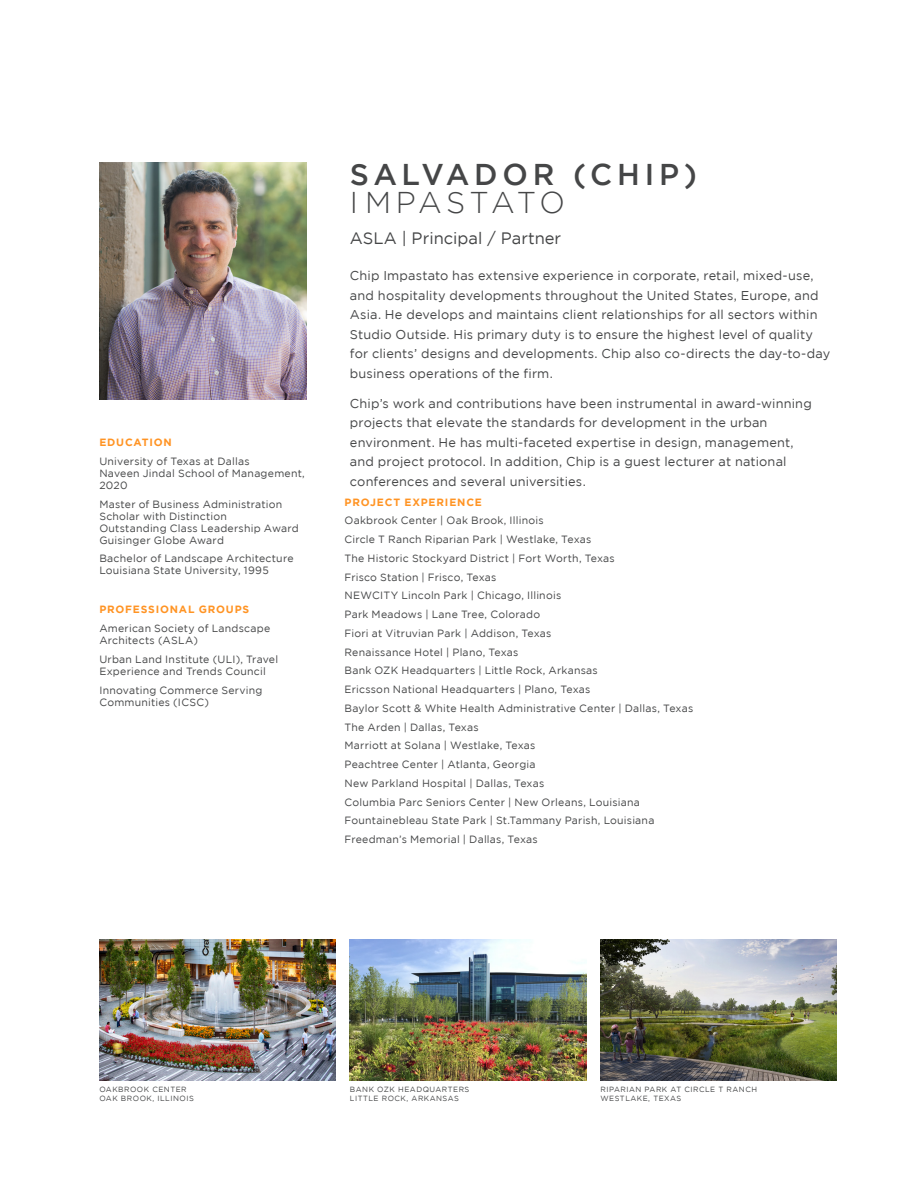
<style>
.page{position:relative;width:918px;height:1188px;background:#fff}
.page>*{position:absolute;margin:0;border:0;box-sizing:border-box;transform-origin:0 0}
.Principal_Subhead{font:500 30px/28.5px "Gotham";letter-spacing:.16em;color:#454647}
.Principal_Subhead-2{font:16.5px "Gotham";color:#454647}
.Principal_Subhead-3{font:12.75px/19.5px "Gotham";letter-spacing:.015em;color:#454647}
.Details{font:10.5px/12px "Gotham";letter-spacing:.02em;color:#454647}
.Details-2{font:700 10.5px "Gotham";letter-spacing:.075em;color:#ff9424}
.t1{font:7.5px "Gotham";letter-spacing:.065em;color:#454647}
.s1{font-weight:300}
</style>
<div class="page">
<img style="left:99px;top:163px;width:208px;height:237px">
<img style="left:600px;top:940px;width:237px;height:141px">
<img style="left:99px;top:940px;width:237px;height:141px">
<img style="left:350px;top:940px;width:236px;height:141px">
<p class="Details-2" style="left:99px;top:436px;width:74px">EDUCATION</p>
<p class="Details" style="left:99px;top:455px;width:207px">University of Texas at Dallas<br>Naveen Jindal School of Management,<br>2020</p>
<p class="Details" style="left:99px;top:498px;width:201px">Master of Business Administration<br>Scholar with Distinction<br>Outstanding Class Leadership Award<br>Guisinger Globe Award</p>
<p class="Details" style="left:99px;top:553px;width:196px">Bachelor of Landscape Architecture<br>Louisiana State University, 1995</p>
<p class="Details-2" style="left:99px;top:604px;width:152px">PROFESSIONAL GROUPS</p>
<p class="Details" style="left:99px;top:622px;width:173px">American Society of Landscape<br>Architects (ASLA)</p>
<p class="Details" style="left:99px;top:653px;width:180px">Urban Land Institute (ULI), Travel<br>Experience and Trends Council</p>
<p class="Details" style="left:99px;top:684px;width:165px">Innovating Commerce Serving<br>Communities (ICSC)</p>
<p class="Principal_Subhead" style="left:350px;top:159px;width:349px">SALVADOR (CHIP)<br><span class="s1">IMPASTATO</span></p>
<p class="Principal_Subhead-2" style="left:350px;top:229px;width:213px">ASLA | Principal / Partner</p>
<p class="Principal_Subhead-3" style="left:350px;top:266px;width:482px">Chip Impastato has extensive experience in corporate, retail, mixed-use, and hospitality developments throughout the United States, Europe, and Asia. He develops and maintains client relationships for all sectors within Studio Outside. His primary duty is to ensure the highest level of quality for clients’ designs and developments. Chip also co-directs the day-to-day business operations of the firm.</p>
<p class="Principal_Subhead-3" style="left:350px;top:393px;width:463px">Chip’s work and contributions have been instrumental in award-winning projects that elevate the standards for development in the urban environment. He has multi-faceted expertise in design, management, and project protocol. In addition, Chip is a guest lecturer at national conferences and several universities.</p>
<p class="Details-2" style="left:345px;top:496px;width:139px">PROJECT EXPERIENCE</p>
<p class="Details" style="left:345px;top:514px;width:201px">Oakbrook Center | Oak Brook, Illinois</p>
<p class="Details" style="left:345px;top:533px;width:248px">Circle T Ranch Riparian Park | Westlake, Texas</p>
<p class="Details" style="left:345px;top:552px;width:272px">The Historic Stockyard District | Fort Worth, Texas</p>
<p class="Details" style="left:345px;top:571px;width:153px">Frisco Station | Frisco, Texas</p>
<p class="Details" style="left:345px;top:589px;width:218px">NEWCITY Lincoln Park | Chicago, Illinois</p>
<p class="Details" style="left:345px;top:608px;width:197px">Park Meadows | Lane Tree, Colorado</p>
<p class="Details" style="left:345px;top:627px;width:209px">Fiori at Vitruvian Park | Addison, Texas</p>
<p class="Details" style="left:345px;top:646px;width:176px">Renaissance Hotel | Plano, Texas</p>
<p class="Details" style="left:345px;top:664px;width:255px">Bank OZK Headquarters | Little Rock, Arkansas</p>
<p class="Details" style="left:345px;top:683px;width:247px">Ericsson National Headquarters | Plano, Texas</p>
<p class="Details" style="left:345px;top:702px;width:350px">Baylor Scott &amp; White Health Administrative Center | Dallas, Texas</p>
<p class="Details" style="left:345px;top:721px;width:136px">The Arden | Dallas, Texas</p>
<p class="Details" style="left:345px;top:739px;width:193px">Marriott at Solana | Westlake, Texas</p>
<p class="Details" style="left:345px;top:758px;width:193px">Peachtree Center | Atlanta, Georgia</p>
<p class="Details" style="left:345px;top:777px;width:201px">New Parkland Hospital | Dallas, Texas</p>
<p class="Details" style="left:345px;top:796px;width:297px">Columbia Parc Seniors Center | New Orleans, Louisiana</p>
<p class="Details" style="left:345px;top:814px;width:311px">Fountainebleau State Park | St.Tammany Parish, Louisiana</p>
<p class="Details" style="left:345px;top:833px;width:195px">Freedman’s Memorial | Dallas, Texas</p>
<p class="t1" style="left:99px;top:1085px;width:89px">OAKBROOK CENTER</p>
<p class="t1" style="left:99px;top:1094px;width:96px">OAK BROOK, ILLINOIS</p>
<p class="t1" style="left:350px;top:1085px;width:121px">BANK OZK HEADQUARTERS</p>
<p class="t1" style="left:350px;top:1094px;width:111px">LITTLE ROCK, ARKANSAS</p>
<p class="t1" style="left:600px;top:1085px;width:158px">RIPARIAN PARK AT CIRCLE T RANCH</p>
<p class="t1" style="left:600px;top:1094px;width:82px">WESTLAKE, TEXAS</p>
</div>
